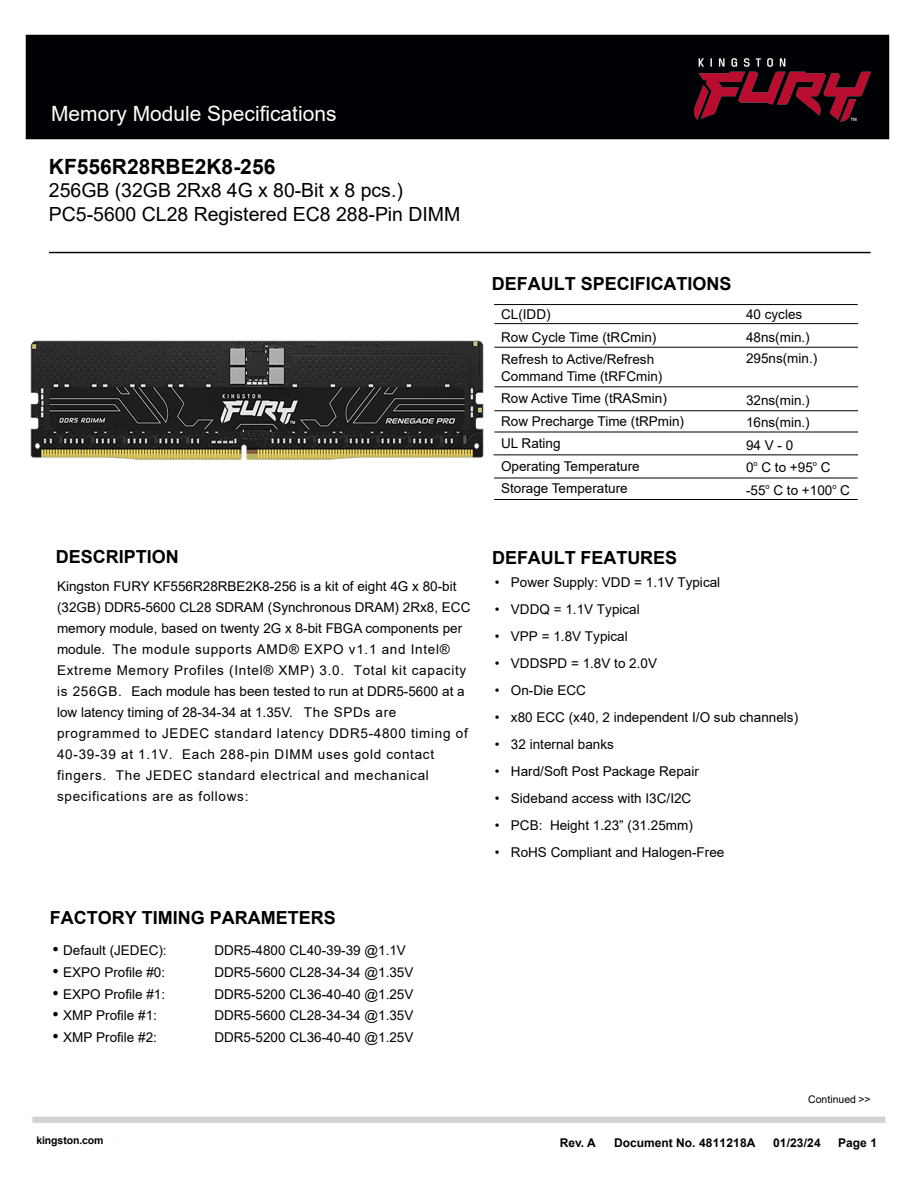
<style>
.page{position:relative;width:918px;height:1188px;background:#fff}
.page>*{position:absolute;margin:0;border:0;box-sizing:border-box;transform-origin:0 0}
.t1{font:21px "Arial";color:#fff}
.t2{font:700 21px "Arial";color:#000}
.t3{font:20.85px "Arial";color:#fff}
.t4{font:19.5px/23.4px "Arial";color:#010101}
.t5{font:700 18px "Arial";color:#000}
.t6{font:13.5px/22.5px "Arial";color:#000}
.t7{font:13.5px/21px "Arial";letter-spacing:.05em;color:#000}
.t8{font:700 12px "Arial";color:#000}
.t9{font:700 10.5px "Arial";letter-spacing:-.01em;color:#000}
.t10{font:10.5px "Arial";color:#000}
.s1{font-family:"Times New Roman";font-size:18px}
</style>
<div class="page">
<hr style="left:49px;top:252px;width:822px;height:1px;background:#000">
<hr style="left:494px;top:323px;width:364px;height:1px;background:#000">
<hr style="left:494px;top:347px;width:364px;height:1px;background:#000">
<hr style="left:494px;top:386px;width:364px;height:1px;background:#000">
<hr style="left:494px;top:410px;width:364px;height:1px;background:#000">
<hr style="left:494px;top:499px;width:364px;height:1px;background:#000">
<hr style="left:494px;top:478px;width:364px;height:1px;background:#000">
<hr style="left:494px;top:432px;width:364px;height:1px;background:#000">
<hr style="left:494px;top:455px;width:364px;height:1px;background:#000">
<hr style="left:494px;top:304px;width:364px;height:1px;background:#000">
<div style="left:25px;top:34px;width:865px;height:106px;background:#000104"></div>
<img style="left:694px;top:59px;width:177px;height:62px">
<img style="left:30px;top:341px;width:454px;height:118px">
<h2 class="t3" style="left:58px;top:100px;width:287px">Memory Module Specifications</h2>
<h1 class="t1" style="left:51px;top:100px;width:287px">Memory Module Specifications</h1>
<h1 class="t2" style="left:49px;top:152px;width:228px">KF556R28RBE2K8-256</h1>
<h3 class="t4" style="left:49px;top:179px;width:413px">256GB (32GB 2Rx8 4G x 80-Bit x 8 pcs.)<br>PC5-5600 CL28 Registered EC8 288-Pin DIMM</h3>
<h3 class="t5" style="left:56px;top:544px;width:125px">DESCRIPTION</h3>
<p class="t7" style="left:57px;top:576px;width:415px">Kingston FURY KF556R28RBE2K8-256 is a kit of eight 4G x 80-bit (32GB) DDR5-5600 CL28 SDRAM (Synchronous DRAM) 2Rx8, ECC memory module, based on twenty 2G x 8-bit FBGA components per module. The module supports AMD® EXPO v1.1 and Intel® Extreme Memory Profiles (Intel® XMP) 3.0. Total kit capacity is 256GB. Each module has been tested to run at DDR5-5600 at a low latency timing of 28-34-34 at 1.35V. The SPDs are programmed to JEDEC standard latency DDR5-4800 timing of 40-39-39 at 1.1V. Each 288-pin DIMM uses gold contact fingers. The JEDEC standard electrical and mechanical specifications are as follows:</p>
<h3 class="t5" style="left:50px;top:905px;width:288px">FACTORY TIMING PARAMETERS</h3>
<p class="t6" style="left:52px;top:939px;width:116px"><span class="s1">•</span> Default (JEDEC):</p>
<p class="t6" style="left:214px;top:939px;width:193px">DDR5-4800 CL40-39-39 @1.1V</p>
<p class="t6" style="left:52px;top:961px;width:114px"><span class="s1">•</span> EXPO Profile #0:</p>
<p class="t6" style="left:214px;top:961px;width:201px">DDR5-5600 CL28-34-34 @1.35V</p>
<p class="t6" style="left:52px;top:983px;width:114px"><span class="s1">•</span> EXPO Profile #1:</p>
<p class="t6" style="left:214px;top:983px;width:201px">DDR5-5200 CL36-40-40 @1.25V</p>
<p class="t6" style="left:52px;top:1004px;width:106px"><span class="s1">•</span> XMP Profile #1:</p>
<p class="t6" style="left:214px;top:1004px;width:201px">DDR5-5600 CL28-34-34 @1.35V</p>
<p class="t6" style="left:52px;top:1026px;width:106px"><span class="s1">•</span> XMP Profile #2:</p>
<p class="t6" style="left:214px;top:1026px;width:201px">DDR5-5200 CL36-40-40 @1.25V</p>
<p class="t9" style="left:36px;top:1133px;width:69px">kingston.com</p>
<h3 class="t5" style="left:492px;top:271px;width:241px">DEFAULT SPECIFICATIONS</h3>
<p class="t6" style="left:501px;top:303px;width:157px">CL(IDD)<br>Row Cycle Time (tRCmin)<br>Refresh to Active/Refresh</p>
<p class="t6" style="left:501px;top:365px;width:185px">Command Time (tRFCmin)<br>Row Active Time (tRASmin)<br>Row Precharge Time (tRPmin)<br>UL Rating<br>Operating Temperature<br>Storage Temperature</p>
<p class="t6" style="left:746px;top:303px;width:65px">40 cycles<br>48ns(min.)</p>
<p class="t6" style="left:746px;top:347px;width:73px">295ns(min.)</p>
<p class="t6" style="left:746px;top:389px;width:106px">32ns(min.)<br>16ns(min.)<br>94 V - 0<br>0<sup>o</sup> C to +95<sup>o</sup> C -55<sup>o</sup> C to +100<sup>o</sup> C</p>
<h3 class="t5" style="left:492px;top:545px;width:186px">DEFAULT FEATURES</h3>
<p class="t6" style="left:495px;top:571px;width:227px">• Power Supply: VDD = 1.1V Typical</p>
<p class="t6" style="left:495px;top:598px;width:146px">• VDDQ = 1.1V Typical</p>
<p class="t6" style="left:495px;top:625px;width:134px">• VPP = 1.8V Typical</p>
<p class="t6" style="left:495px;top:652px;width:164px">• VDDSPD = 1.8V to 2.0V</p>
<p class="t6" style="left:495px;top:679px;width:93px">• On-Die ECC</p>
<p class="t6" style="left:495px;top:706px;width:305px">• x80 ECC (x40, 2 independent I/O sub channels)</p>
<p class="t6" style="left:495px;top:733px;width:121px">• 32 internal banks</p>
<p class="t6" style="left:495px;top:760px;width:205px">• Hard/Soft Post Package Repair</p>
<p class="t6" style="left:495px;top:787px;width:198px">• Sideband access with I3C/I2C</p>
<p class="t6" style="left:495px;top:814px;width:199px">• PCB: Height 1.23” (31.25mm)</p>
<p class="t6" style="left:495px;top:841px;width:231px">• RoHS Compliant and Halogen-Free</p>
<p class="t10" style="left:808px;top:1092px;width:64px">Continued &gt;&gt;</p>
<p class="t8" style="left:560px;top:1135px;width:38px">Rev. A</p>
<p class="t8" style="left:614px;top:1135px;width:143px">Document No. 4811218A</p>
<p class="t8" style="left:773px;top:1135px;width:49px">01/23/24</p>
<p class="t8" style="left:838px;top:1135px;width:40px">Page 1</p>
</div>
